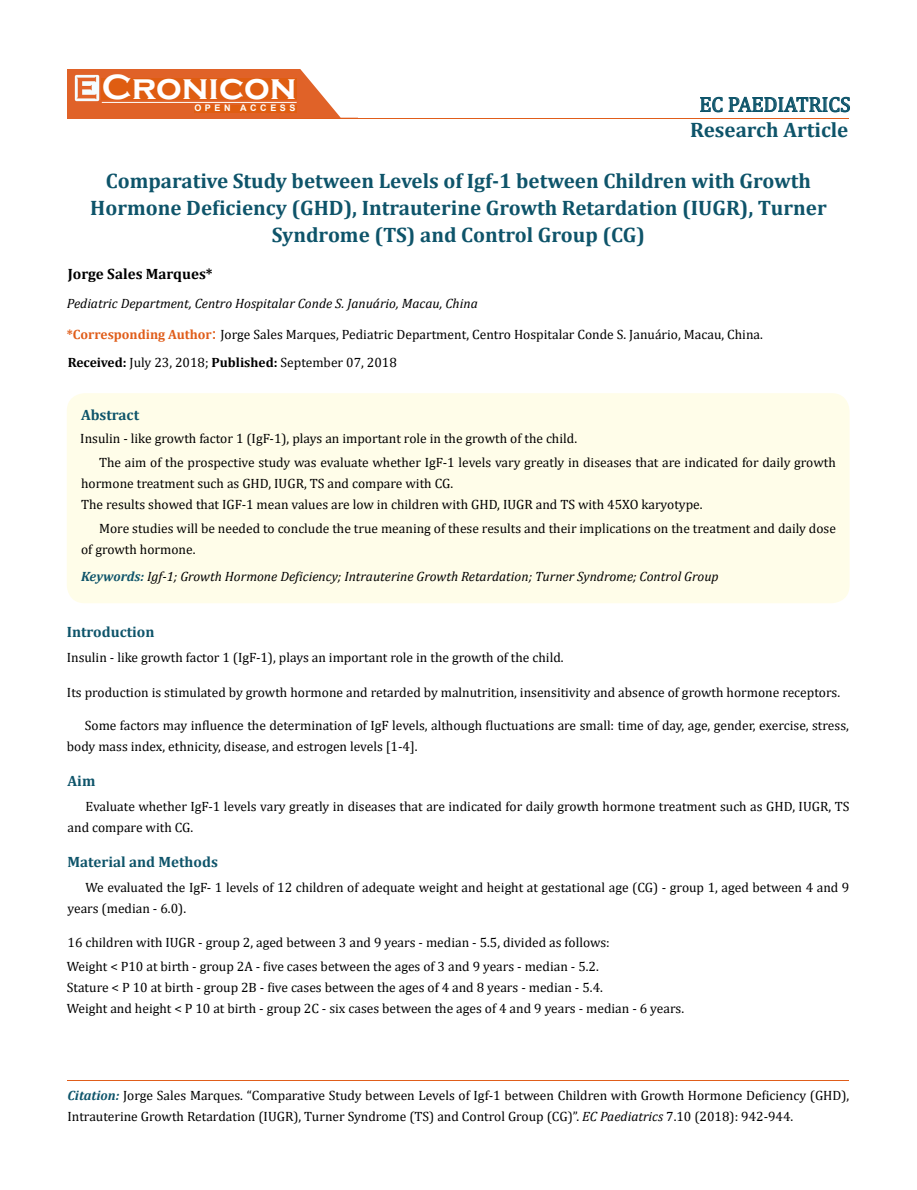
<style>
.page{position:relative;width:917px;height:1190px;background:#fff}
.page>*{position:absolute;margin:0;border:0;box-sizing:border-box;transform-origin:0 0}
.t1{font:700 36px "Copperplate Gothic";color:#fff}
.t2{font:700 21px/27px "Cambria";color:#0e546a;text-align:center}
.t3{font:21px "Cambria";color:#0e546a}
.t4{font:700 15px "Cambria";color:#0e546a}
.t5{font:700 15px "Cambria";color:#000}
.t6{font:13.5px/21px "Cambria";color:#000}
.t7{font:italic 13.5px "Cambria";color:#000}
.t8{font:700 9px "Arial";letter-spacing:.4em;color:#fff}
.s1{font-weight:700;color:#e05d1a}
.s2{font-size:18px;color:#e05d1a}
.s3{font-weight:700}
.s4{font-weight:700;color:#0e546a}
.s5{font-weight:700;font-style:italic;color:#0e546a}
.s6{font-style:italic}
</style>
<div class="page">
<div style="left:67px;top:70px;width:290px;height:49px;background:#e06228"></div>
<svg style="left:300px;top:69px;width:58px;height:49px"></svg>
<img style="left:75px;top:75px;width:24px;height:26px">
<div style="left:102px;top:79px;width:195px;height:21px;background:#df5d11"></div>
<div style="left:194px;top:105px;width:103px;height:7px;background:#df5d11"></div>
<svg style="left:700px;top:97px;width:150px;height:15px"></svg>
<hr style="left:102px;top:102px;width:194px;height:1px;background:#fff">
<hr style="left:279px;top:118px;width:569px;height:1px;background:#e05d1a">
<hr style="left:67px;top:1080px;width:782px;height:1px;background:#e05d1a">
<div style="left:67px;top:393px;width:782px;height:210px;background:#fffde9;border-radius:18px"></div>
<h1 class="t1" style="left:102px;top:68px;width:196px">Cronicon</h1>
<p class="t8" style="left:194px;top:102px;width:103px">OPEN ACCESS</p>
<h2 class="t3" style="left:699px;top:92px;width:153px">EC PAEDIATRICS</h2>
<h2 class="t2" style="left:690px;top:116px;width:160px">Research Article</h2>
<h2 class="t2" style="left:90px;top:166px;width:738px">Comparative Study between Levels of Igf-1 between Children with Growth<br>Hormone Deficiency (GHD), Intrauterine Growth Retardation (IUGR), Turner<br>Syndrome (TS) and Control Group (CG)</h2>
<p class="t5" style="left:68px;top:263px;width:147px">Jorge Sales Marques*</p>
<p class="t7" style="left:67px;top:293px;width:412px">Pediatric Department, Centro Hospitalar Conde S. Januário, Macau, China</p>
<p class="t6" style="left:67px;top:320px;width:697px;line-height:28px"><span class="s1">*Corresponding Author</span><span class="s2">:</span> Jorge Sales Marques, Pediatric Department, Centro Hospitalar Conde S. Januário, Macau, China.<br><span class="s3">Received:</span> July 23, 2018; <span class="s3">Published:</span> September 07, 2018</p>
<p class="t4" style="left:81px;top:404px;width:60px">Abstract</p>
<p class="t6" style="left:81px;top:451px;width:756px;text-indent:18px">The aim of the prospective study was evaluate whether IgF-1 levels vary greatly in diseases that are indicated for daily growth hormone treatment such as GHD, IUGR, TS and compare with CG.</p>
<p class="t6" style="left:80px;top:427px;width:498px">Insulin - like growth factor 1 (IgF-1), plays an important role in the growth of the child.</p>
<p class="t6" style="left:81px;top:494px;width:623px">The results showed that IGF-1 mean values are low in children with GHD, IUGR and TS with 45XO karyotype.</p>
<p class="t6" style="left:81px;top:517px;width:756px;text-indent:18px">More studies will be needed to conclude the true meaning of these results and their implications on the treatment and daily dose of growth hormone.</p>
<p class="t7" style="left:81px;top:567px;width:639px"><span class="s4">Keywords:</span> Igf-1; Growth Hormone Deficiency; Intrauterine Growth Retardation; Turner Syndrome; Control Group</p>
<p class="t4" style="left:67px;top:621px;width:89px">Introduction</p>
<p class="t6" style="left:67px;top:647px;width:498px">Insulin - like growth factor 1 (IgF-1), plays an important role in the growth of the child.</p>
<p class="t6" style="left:67px;top:682px;width:774px">Its production is stimulated by growth hormone and retarded by malnutrition, insensitivity and absence of growth hormone receptors.</p>
<p class="t6" style="left:67px;top:715px;width:783px;text-indent:18px">Some factors may influence the determination of IgF levels, although fluctuations are small: time of day, age, gender, exercise, stress, body mass index, ethnicity, disease, and estrogen levels [1-4].</p>
<p class="t4" style="left:68px;top:770px;width:29px">Aim</p>
<p class="t6" style="left:68px;top:796px;width:783px;text-indent:18px">Evaluate whether IgF-1 levels vary greatly in diseases that are indicated for daily growth hormone treatment such as GHD, IUGR, TS and compare with CG.</p>
<p class="t4" style="left:68px;top:851px;width:152px">Material and Methods</p>
<p class="t6" style="left:68px;top:876px;width:783px;text-indent:18px">We evaluated the IgF- 1 levels of 12 children of adequate weight and height at gestational age (CG) - group 1, aged between 4 and 9 years (median - 6.0).</p>
<p class="t6" style="left:68px;top:932px;width:544px">16 children with IUGR - group 2, aged between 3 and 9 years - median - 5.5, divided as follows:</p>
<p class="t6" style="left:67px;top:956px;width:619px">Weight &lt; P10 at birth - group 2A - five cases between the ages of 3 and 9 years - median - 5.2.<br>Stature &lt; P 10 at birth - group 2B - five cases between the ages of 4 and 8 years - median - 5.4.<br>Weight and height &lt; P 10 at birth - group 2C - six cases between the ages of 4 and 9 years - median - 6 years.</p>
<p class="t6" style="left:67px;top:1084px;width:783px"><span class="s5">Citation:</span> Jorge Sales Marques. “Comparative Study between Levels of Igf-1 between Children with Growth Hormone Deficiency (GHD),<br>Intrauterine Growth Retardation (IUGR), Turner Syndrome (TS) and Control Group (CG)”. <span class="s6">EC Paediatrics</span> 7.10 (2018): 942-944.</p>
</div>
